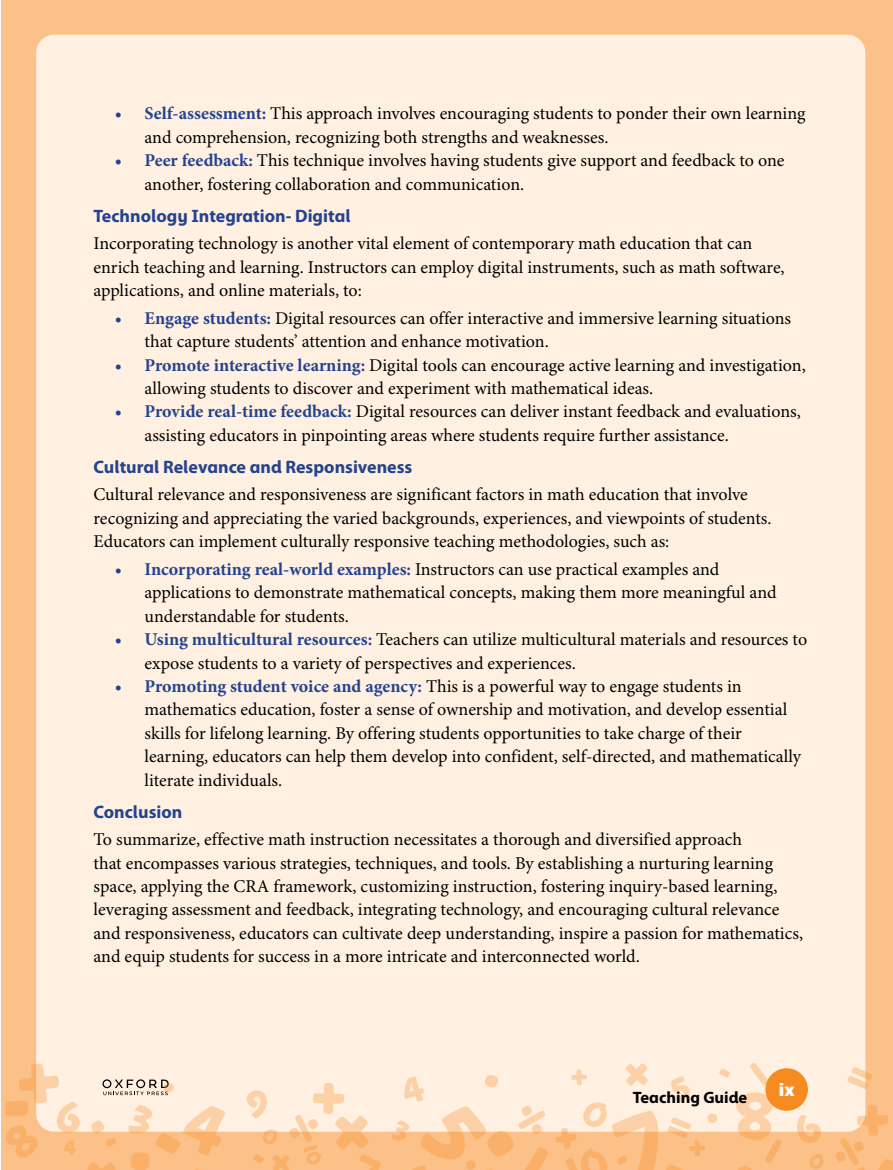
<style>
.page{position:relative;width:893px;height:1170px;background:#fff}
.page>*{position:absolute;margin:0;border:0;box-sizing:border-box;transform-origin:0 0}
.t1{font:18px/23.4px "Minion Pro";color:#000}
.t2{font:700 18px "Myriad Infant UKOUP";color:#23438f}
.t3{font:900 18px "Acumin Pro";color:#fff}
.t4{font:700 16.5px "Myriad Infant UKOUP";color:#000}
.s1{font-weight:700;color:#23438f}
</style>
<div class="page">
<div style="left:1px;top:0;width:892px;height:1169px;background:#fcc188"></div>
<div style="left:36px;top:35px;width:829px;height:1096px;background:#fff0e1;border-radius:18px"></div>
<div style="left:765px;top:1068px;width:43px;height:42px;background:#f68b1f;border-radius:50%"></div>
<svg style="left:797px;top:1115px;width:25px;height:28px"></svg>
<svg style="left:847px;top:1066px;width:26px;height:22px"></svg>
<svg style="left:835px;top:1104px;width:58px;height:65px"></svg>
<svg style="left:392px;top:1075px;width:156px;height:95px"></svg>
<svg style="left:555px;top:1062px;width:227px;height:107px"></svg>
<svg style="left:809px;top:1154px;width:15px;height:15px"></svg>
<svg style="left:5px;top:1063px;width:75px;height:94px"></svg>
<svg style="left:87px;top:1162px;width:29px;height:7px"></svg>
<svg style="left:128px;top:1105px;width:97px;height:64px"></svg>
<svg style="left:102px;top:1079px;width:72px;height:16px"></svg>
<svg style="left:90px;top:1120px;width:26px;height:26px"></svg>
<svg style="left:247px;top:1083px;width:134px;height:86px"></svg>
<p class="t1" style="left:145px;top:103px;width:662px;text-indent:-30px"><span class="s1">• Self-assessment:</span> This approach involves encouraging students to ponder their own learning and comprehension, recognizing both strengths and weaknesses.</p>
<p class="t1" style="left:145px;top:149px;width:641px;text-indent:-30px"><span class="s1">• Peer feedback:</span> This technique involves having students give support and feedback to one another, fostering collaboration and communication.</p>
<p class="t2" style="left:94px;top:204px;width:259px">Technology Integration- Digital</p>
<p class="t1" style="left:94px;top:232px;width:693px">Incorporating technology is another vital element of contemporary math education that can enrich teaching and learning. Instructors can employ digital instruments, such as math software, applications, and online materials, to:</p>
<p class="t1" style="left:145px;top:307px;width:648px;text-indent:-30px"><span class="s1">• Engage students:</span> Digital resources can offer interactive and immersive learning situations that capture students’ attention and enhance motivation.</p>
<p class="t1" style="left:145px;top:354px;width:663px;text-indent:-30px"><span class="s1">• Promote interactive learning:</span> Digital tools can encourage active learning and investigation, allowing students to discover and experiment with mathematical ideas.</p>
<p class="t1" style="left:145px;top:400px;width:658px;text-indent:-30px"><span class="s1">• Provide real-time feedback:</span> Digital resources can deliver instant feedback and evaluations, assisting educators in pinpointing areas where students require further assistance.</p>
<p class="t2" style="left:94px;top:455px;width:320px">Cultural Relevance and Responsiveness</p>
<p class="t1" style="left:94px;top:483px;width:680px">Cultural relevance and responsiveness are significant factors in math education that involve recognizing and appreciating the varied backgrounds, experiences, and viewpoints of students.<br>Educators can implement culturally responsive teaching methodologies, such as:</p>
<p class="t1" style="left:145px;top:558px;width:633px;text-indent:-30px"><span class="s1">• Incorporating real-world examples:</span> Instructors can use practical examples and applications to demonstrate mathematical concepts, making them more meaningful and understandable for students.</p>
<p class="t1" style="left:145px;top:628px;width:664px;text-indent:-30px"><span class="s1">• Using multicultural resources:</span> Teachers can utilize multicultural materials and resources to expose students to a variety of perspectives and experiences.</p>
<p class="t1" style="left:145px;top:675px;width:658px;text-indent:-30px"><span class="s1">• Promoting student voice and agency:</span> This is a powerful way to engage students in mathematics education, foster a sense of ownership and motivation, and develop essential skills for lifelong learning. By offering students opportunities to take charge of their learning, educators can help them develop into confident, self-directed, and mathematically literate individuals.</p>
<p class="t2" style="left:94px;top:799px;width:90px">Conclusion</p>
<p class="t1" style="left:94px;top:828px;width:711px">To summarize, effective math instruction necessitates a thorough and diversified approach<br>that encompasses various strategies, techniques, and tools. By establishing a nurturing learning space, applying the CRA framework, customizing instruction, fostering inquiry-based learning, leveraging assessment and feedback, integrating technology, and encouraging cultural relevance and responsiveness, educators can cultivate deep understanding, inspire a passion for mathematics, and equip students for success in a more intricate and interconnected world.</p>
<p class="t4" style="left:633px;top:1086px;width:116px">Teaching Guide</p>
<p class="t3" style="left:779px;top:1076px;width:17px">ix</p>
</div>
